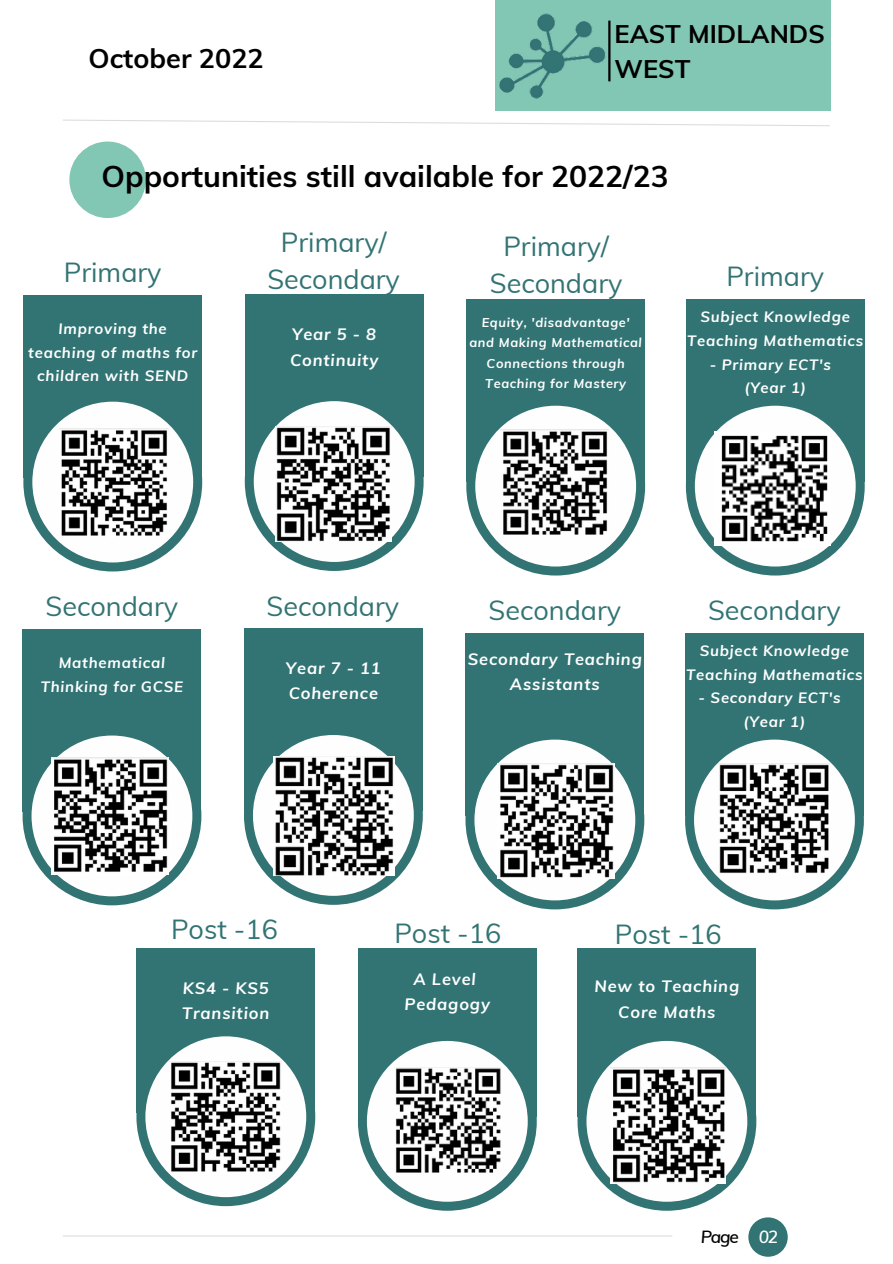
<style>
.page{position:relative;width:893px;height:1264px;background:#fff}
.page>*{position:absolute;margin:0;border:0;box-sizing:border-box;transform-origin:0 0}
.t1{font:700 30px "Muli";color:#000}
.t2{font:27px/37px "Muli";color:#327473;text-align:center}
.t3{font:700 27px "Muli";color:#000}
.t4{font:700 25.5px "Muli";color:#000}
.t5{font:italic 600 17.25px "Muli";letter-spacing:-.07em;color:#000}
.t6{font:italic 700 16.5px/25.8px "Muli";letter-spacing:.05em;color:#fff}
.t7{font:italic 700 15px/23.5px "Muli";letter-spacing:.05em;color:#fff;text-align:center}
.t8{font:italic 700 12.75px/20.1px "Muli";letter-spacing:.05em;color:#fff;text-align:center}
.s1{color:#fff}
</style>
<div class="page">
<hr style="left:63px;top:1235px;width:609px;height:1px;background:#000">
<div style="left:69px;top:141px;width:77px;height:77px;background:#82c6b4;border-radius:50%"></div>
<div style="left:748px;top:1217px;width:39px;height:39px;background:#327473;border-radius:50%"></div>
<div style="left:23px;top:295px;width:179px;height:182px;background:#327473"></div>
<div style="left:23px;top:392px;width:179px;height:179px;background:#327473;border-radius:50%"></div>
<div style="left:32px;top:401px;width:161px;height:161px;background:#fffefe;border-radius:50%"></div>
<img style="left:59px;top:428px;width:110px;height:108px">
<div style="left:245px;top:295px;width:178px;height:182px;background:#327473"></div>
<div style="left:245px;top:392px;width:178px;height:179px;background:#327473;border-radius:50%"></div>
<div style="left:254px;top:401px;width:160px;height:161px;background:#fffefe;border-radius:50%"></div>
<div style="left:466px;top:299px;width:179px;height:182px;background:#327473"></div>
<div style="left:466px;top:397px;width:179px;height:178px;background:#327473;border-radius:50%"></div>
<div style="left:475px;top:406px;width:161px;height:160px;background:#fffefe;border-radius:50%"></div>
<div style="left:685px;top:299px;width:179px;height:182px;background:#327473"></div>
<div style="left:685px;top:397px;width:179px;height:178px;background:#327473;border-radius:50%"></div>
<div style="left:694px;top:406px;width:161px;height:160px;background:#fffefe;border-radius:50%"></div>
<div style="left:23px;top:629px;width:178px;height:182px;background:#327473"></div>
<div style="left:23px;top:726px;width:178px;height:179px;background:#327473;border-radius:50%"></div>
<div style="left:32px;top:735px;width:160px;height:161px;background:#fffefe;border-radius:50%"></div>
<div style="left:244px;top:628px;width:179px;height:183px;background:#327473"></div>
<div style="left:244px;top:726px;width:179px;height:178px;background:#327473;border-radius:50%"></div>
<div style="left:253px;top:735px;width:161px;height:160px;background:#fffefe;border-radius:50%"></div>
<div style="left:465px;top:633px;width:179px;height:182px;background:#327473"></div>
<div style="left:465px;top:730px;width:179px;height:179px;background:#327473;border-radius:50%"></div>
<div style="left:474px;top:739px;width:161px;height:161px;background:#fffefe;border-radius:50%"></div>
<div style="left:685px;top:633px;width:178px;height:182px;background:#327473"></div>
<div style="left:685px;top:730px;width:178px;height:179px;background:#327473;border-radius:50%"></div>
<div style="left:694px;top:739px;width:160px;height:161px;background:#fffefe;border-radius:50%"></div>
<div style="left:136px;top:948px;width:179px;height:164px;background:#327473"></div>
<div style="left:136px;top:1027px;width:179px;height:179px;background:#327473;border-radius:50%"></div>
<div style="left:145px;top:1036px;width:161px;height:161px;background:#fffefe;border-radius:50%"></div>
<div style="left:358px;top:948px;width:178px;height:168px;background:#327473"></div>
<div style="left:358px;top:1031px;width:178px;height:179px;background:#327473;border-radius:50%"></div>
<div style="left:367px;top:1040px;width:160px;height:161px;background:#fffefe;border-radius:50%"></div>
<div style="left:577px;top:948px;width:179px;height:168px;background:#327473"></div>
<div style="left:577px;top:1031px;width:179px;height:179px;background:#327473;border-radius:50%"></div>
<div style="left:586px;top:1040px;width:161px;height:161px;background:#fffefe;border-radius:50%"></div>
<img style="left:500px;top:430px;width:108px;height:105px">
<img style="left:714px;top:432px;width:116px;height:113px">
<img style="left:169px;top:1061px;width:113px;height:111px">
<img style="left:273px;top:756px;width:122px;height:119px">
<img style="left:52px;top:757px;width:117px;height:117px">
<img style="left:497px;top:763px;width:117px;height:115px">
<img style="left:610px;top:1067px;width:116px;height:116px">
<img style="left:395px;top:1067px;width:106px;height:106px">
<img style="left:718px;top:763px;width:111px;height:110px">
<img style="left:275px;top:426px;width:116px;height:115px">
<div style="left:495px;top:0;width:335px;height:111px;background:#82c6b4"></div>
<hr style="left:608px;top:21px;width:2px;height:60px;background:#000">
<svg style="left:63px;top:119px;width:767px;height:7px"></svg>
<img style="left:499px;top:13px;width:107px;height:86px">
<h2 class="t3" style="left:88px;top:40px;width:177px">October 2022</h2>
<h3 class="t4" style="left:614px;top:18px;width:212px">EAST MIDLANDS</h3>
<h3 class="t4" style="left:614px;top:52px;width:77px">WEST</h3>
<h1 class="t1" style="left:102px;top:156px;width:568px">Opportunities still available for 2022/23</h1>
<h2 class="t2" style="left:64px;top:254px;width:99px">Primary</h2>
<h2 class="t2" style="left:267px;top:223px;width:134px">Primary/<br>Secondary</h2>
<p class="t7" style="left:28px;top:317px;width:170px">Improving the teaching of maths for children with SEND</p>
<p class="t6" style="left:290px;top:320px;width:90px">Year 5 - 8<br>Continuity</p>
<h2 class="t2" style="left:490px;top:227px;width:134px">Primary/<br>Secondary</h2>
<p class="t8" style="left:469px;top:312px;width:174px">Equity, 'disadvantage' and Making Mathematical<br>Connections through<br>Teaching for Mastery</p>
<h2 class="t2" style="left:726px;top:258px;width:99px">Primary</h2>
<p class="t7" style="left:687px;top:305px;width:178px">Subject Knowledge<br>Teaching Mathematics</p>
<p class="t7" style="left:744px;top:352px;width:88px;text-align:left;text-indent:-35px">- Primary ECT's (Year 1)</p>
<h2 class="t2" style="left:46px;top:587px;width:134px">Secondary</h2>
<h2 class="t2" style="left:266px;top:587px;width:134px">Secondary</h2>
<p class="t7" style="left:41px;top:650px;width:144px">Mathematical<br>Thinking for GCSE</p>
<p class="t6" style="left:286px;top:654px;width:96px">Year 7 - 11<br>Coherence</p>
<h2 class="t2" style="left:488px;top:591px;width:134px">Secondary</h2>
<h2 class="t2" style="left:708px;top:591px;width:134px">Secondary</h2>
<p class="t6" style="left:467px;top:645px;width:176px;text-align:center">Secondary Teaching<br>Assistants</p>
<p class="t7" style="left:686px;top:638px;width:178px">Subject Knowledge<br>Teaching Mathematics</p>
<p class="t7" style="left:743px;top:686px;width:99px;text-align:left;text-indent:-45px">- Secondary ECT's (Year 1)</p>
<h2 class="t2" style="left:171px;top:910px;width:108px">Post -16</h2>
<p class="t6" style="left:182px;top:974px;width:88px">KS4 - KS5<br>Transition</p>
<h2 class="t2" style="left:394px;top:914px;width:108px">Post -16</h2>
<h2 class="t2" style="left:614px;top:914px;width:108px">Post -16</h2>
<p class="t6" style="left:404px;top:965px;width:87px;text-align:center">A Level<br>Pedagogy</p>
<p class="t6" style="left:594px;top:972px;width:146px;text-align:center">New to Teaching<br>Core Maths</p>
<p class="t5" style="left:700px;top:1225px;width:79px">Page <span class="s1">02</span></p>
</div>
